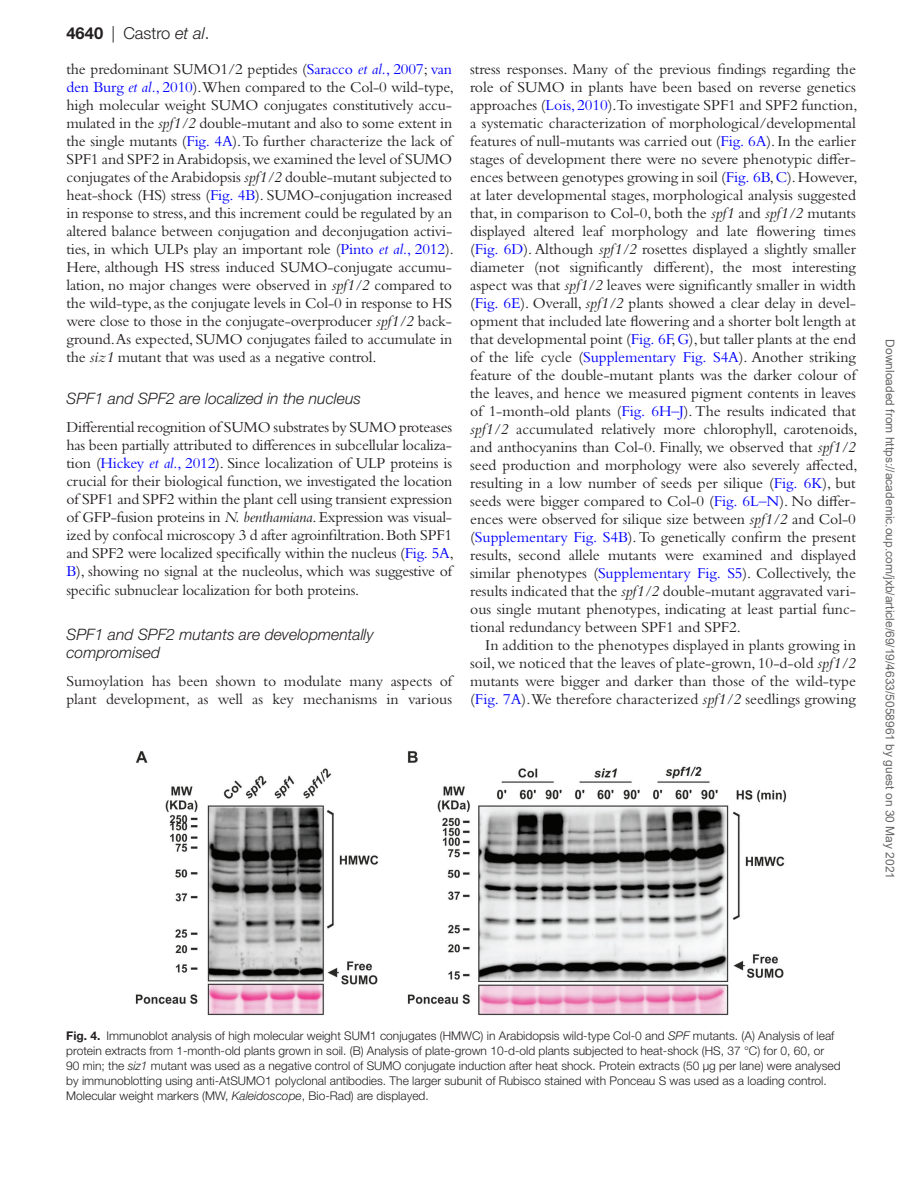
<style>
.page{position:relative;width:919px;height:1187px;background:#fff}
.page>*{position:absolute;margin:0;border:0;box-sizing:border-box;transform-origin:0 0}
.t1{font:300 16.5px "Helvetica Neue LT Std";color:#231f20}
.t2{font:15.75px/18px "Bembo Std";letter-spacing:-.005em;color:#231f20;text-align:justify}
.t3{font:italic 300 15.75px/18px "Helvetica Neue LT Std";color:#231f20}
.t4{font:300 12px/15px "Helvetica Neue LT Std";color:#231f20}
.t5{font:12px "Arial";color:#666}
.s1{font-weight:700}
.s2{font-style:italic}
.s3{color:#00f}
.s4{font-style:italic;color:#00f}
</style>
<div class="page">
<img style="left:136px;top:751px;width:650px;height:264px">
<p class="t1" style="left:66px;top:23px;width:144px"><span class="s1">4640</span> | Castro <span class="s2">et al</span>.</p>
<p class="t2" style="left:66px;top:59px;width:389px">the predominant SUMO1/2 peptides (<span class="s3">Saracco</span> <span class="s4">et al.</span><span class="s3">, 2007</span>; <span class="s3">van den Burg</span> <span class="s4">et al.</span><span class="s3">, 2010</span>).When compared to the Col-0 wild-type, high molecular weight SUMO conjugates constitutively accu&shy;mulated in the <span class="s2">spf1/2</span> double-mutant and also to some extent in the single mutants (<span class="s3">Fig. 4A</span>). To further characterize the lack of SPF1 and SPF2 in Arabidopsis, we examined the level of SUMO conjugates of the Arabidopsis <span class="s2">spf1/2</span> double-mutant subjected to heat-shock (HS) stress (<span class="s3">Fig. 4B</span>). SUMO-conjugation increased in response to stress, and this increment could be regulated by an altered balance between conjugation and deconjugation activi&shy;ties, in which ULPs play an important role (<span class="s3">Pinto</span> <span class="s4">et al.</span><span class="s3">, 2012</span>).<br>Here, although HS stress induced SUMO-conjugate accumu&shy;lation, no major changes were observed in <span class="s2">spf1/2</span> compared to the wild-type, as the conjugate levels in Col-0 in response to HS were close to those in the conjugate-overproducer <span class="s2">spf1/2</span> back&shy;ground. As expected, SUMO conjugates failed to accumulate in the <span class="s2">siz1</span> mutant that was used as a negative control.</p>
<p class="t3" style="left:66px;top:389px;width:296px">SPF1 and SPF2 are localized in the nucleus</p>
<p class="t2" style="left:66px;top:418px;width:389px">Differential recognition of SUMO substrates by SUMO proteases has been partially attributed to differences in subcellular localiza&shy;tion (<span class="s3">Hickey</span> <span class="s4">et al.</span><span class="s3">, 2012</span>). Since localization of ULP proteins is crucial for their biological function, we investigated the location of SPF1 and SPF2 within the plant cell using transient expression of GFP-fusion proteins in <span class="s2">N. benthamiana</span>. Expression was visual&shy;ized by confocal microscopy 3 d after agroinfiltration. Both SPF1 and SPF2 were localized specifically within the nucleus (<span class="s3">Fig. 5A</span>, <span class="s3">B</span>), showing no signal at the nucleolus, which was suggestive of specific subnuclear localization for both proteins.</p>
<p class="t3" style="left:66px;top:624px;width:309px">SPF1 and SPF2 mutants are developmentally compromised</p>
<p class="t2" style="left:66px;top:671px;width:387px">Sumoylation has been shown to modulate many aspects of plant development, as well as key mechanisms in various</p>
<p class="t2" style="left:470px;top:59px;width:389px">stress responses. Many of the previous findings regarding the role of SUMO in plants have been based on reverse genetics approaches (<span class="s3">Lois, 2010</span>).To investigate SPF1 and SPF2 function, a systematic characterization of morphological/developmental features of null-mutants was carried out (<span class="s3">Fig. 6A</span>). In the earlier stages of development there were no severe phenotypic differ&shy;ences between genotypes growing in soil (<span class="s3">Fig. 6B</span>, <span class="s3">C</span>). However, at later developmental stages, morphological analysis suggested that, in comparison to Col-0, both the <span class="s2">spf1</span> and <span class="s2">spf1/2</span> mutants displayed altered leaf morphology and late flowering times (<span class="s3">Fig. 6D</span>). Although <span class="s2">spf1/2</span> rosettes displayed a slightly smaller diameter (not significantly different), the most interesting aspect was that <span class="s2">spf1/2</span> leaves were significantly smaller in width (<span class="s3">Fig. 6E</span>). Overall, <span class="s2">spf1/2</span> plants showed a clear delay in devel&shy;opment that included late flowering and a shorter bolt length at that developmental point (<span class="s3">Fig. 6F</span>, <span class="s3">G</span>), but taller plants at the end of the life cycle (<span class="s3">Supplementary Fig. S4A</span>). Another striking feature of the double-mutant plants was the darker colour of the leaves, and hence we measured pigment contents in leaves of 1-month-old plants (<span class="s3">Fig. 6H–J</span>). The results indicated that <span class="s2">spf1/2</span> accumulated relatively more chlorophyll, carotenoids, and anthocyanins than Col-0. Finally, we observed that <span class="s2">spf1/2 </span>seed production and morphology were also severely affected, resulting in a low number of seeds per silique (<span class="s3">Fig. 6K</span>), but seeds were bigger compared to Col-0 (<span class="s3">Fig. 6L–N</span>). No differ&shy;ences were observed for silique size between <span class="s2">spf1/2</span> and Col-0 (<span class="s3">Supplementary Fig. S4B</span>). To genetically confirm the present results, second allele mutants were examined and displayed similar phenotypes (<span class="s3">Supplementary Fig. S5</span>). Collectively, the results indicated that the <span class="s2">spf1/2</span> double-mutant aggravated vari&shy;ous single mutant phenotypes, indicating at least partial func&shy;tional redundancy between SPF1 and SPF2.</p>
<p class="t2" style="left:470px;top:636px;width:387px;text-indent:15px">In addition to the phenotypes displayed in plants growing in soil, we noticed that the leaves of plate-grown, 10-d-old <span class="s2">spf1/2 </span>mutants were bigger and darker than those of the wild-type (<span class="s3">Fig. 7A</span>).We therefore characterized <span class="s2">spf1/2</span> seedlings growing</p>
<p class="t5" style="left:894px;top:339px;width:541px;rotate:90deg">Downloaded from https://academic.oup.com/jxb/article/69/19/4633/5058961 by guest on 30 May 2021</p>
<p class="t4" style="left:66px;top:1027px;width:776px"><span class="s1">Fig. 4.</span> Immunoblot analysis of high molecular weight SUM1 conjugates (HMWC) in Arabidopsis wild-type Col-0 and <span class="s2">SPF</span> mutants. (A) Analysis of leaf protein extracts from 1-month-old plants grown in soil. (B) Analysis of plate-grown 10-d-old plants subjected to heat-shock (HS, 37 °C) for 0, 60, or<br>90 min; the <span class="s2">siz1</span> mutant was used as a negative control of SUMO conjugate induction after heat shock. Protein extracts (50 µg per lane) were analysed by immunoblotting using anti-AtSUMO1 polyclonal antibodies. The larger subunit of Rubisco stained with Ponceau S was used as a loading control.<br>Molecular weight markers (MW, <span class="s2">Kaleidoscope</span>, Bio-Rad) are displayed.</p>
</div>
